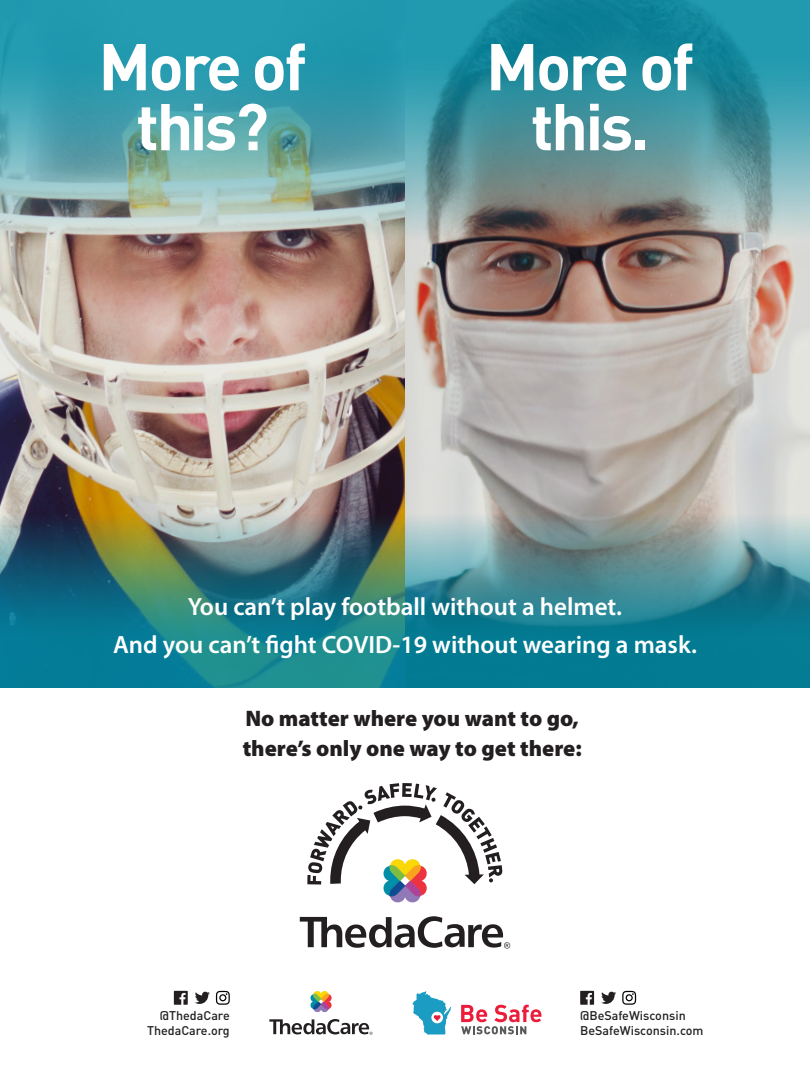
<style>
.page{position:relative;width:810px;height:1080px;background:#fff}
.page>*{position:absolute;margin:0;border:0;box-sizing:border-box;transform-origin:0 0}
.t1{font:700 65px/60px "DIN";letter-spacing:-.04em;color:#fff;text-align:center}
.t2{font:600 25px/37.5px "Myriad Pro";color:#fff;text-align:center}
.t3{font:900 22.5px/30px "Myriad Pro";color:#231f20}
.t4{font:500 12.5px "DIN";color:#231f20}
</style>
<div class="page">
<img style="left:405px;top:241px;width:405px;height:273px">
<img style="left:0;top:241px;width:405px;height:273px">
<img style="left:0;top:0;width:810px;height:241px">
<img style="left:0;top:514px;width:810px;height:174px">
<svg style="left:461px;top:1005px;width:80px;height:29px"></svg>
<svg style="left:413px;top:991px;width:38px;height:43px"></svg>
<svg style="left:601px;top:992px;width:15px;height:12px"></svg>
<svg style="left:580px;top:991px;width:14px;height:14px"></svg>
<svg style="left:622px;top:991px;width:14px;height:14px"></svg>
<svg style="left:195px;top:992px;width:15px;height:12px"></svg>
<svg style="left:174px;top:991px;width:14px;height:14px"></svg>
<svg style="left:216px;top:991px;width:14px;height:14px"></svg>
<svg style="left:269px;top:1019px;width:104px;height:16px"></svg>
<svg style="left:310px;top:991px;width:22px;height:22px"></svg>
<svg style="left:300px;top:916px;width:210px;height:33px"></svg>
<svg style="left:307px;top:783px;width:196px;height:120px"></svg>
<p class="t1" style="left:98px;top:34px;width:210px">More of this?</p>
<p class="t1" style="left:486px;top:34px;width:210px">More of this.</p>
<p class="t2" style="left:113px;top:587px;width:585px">You can’t play football without a helmet.<br>And you can’t fight COVID-19 without wearing a mask.</p>
<p class="t3" style="left:243px;top:703px;width:341px">No matter where you want to go, there’s only one way to get there:</p>
<p class="t4" style="left:160px;top:1008px;width:71px">@ThedaCare</p>
<p class="t4" style="left:147px;top:1023px;width:84px">ThedaCare.org</p>
<p class="t4" style="left:580px;top:1008px;width:107px">@BeSafeWisconsin</p>
<p class="t4" style="left:580px;top:1023px;width:125px">BeSafeWisconsin.com</p>
</div>
